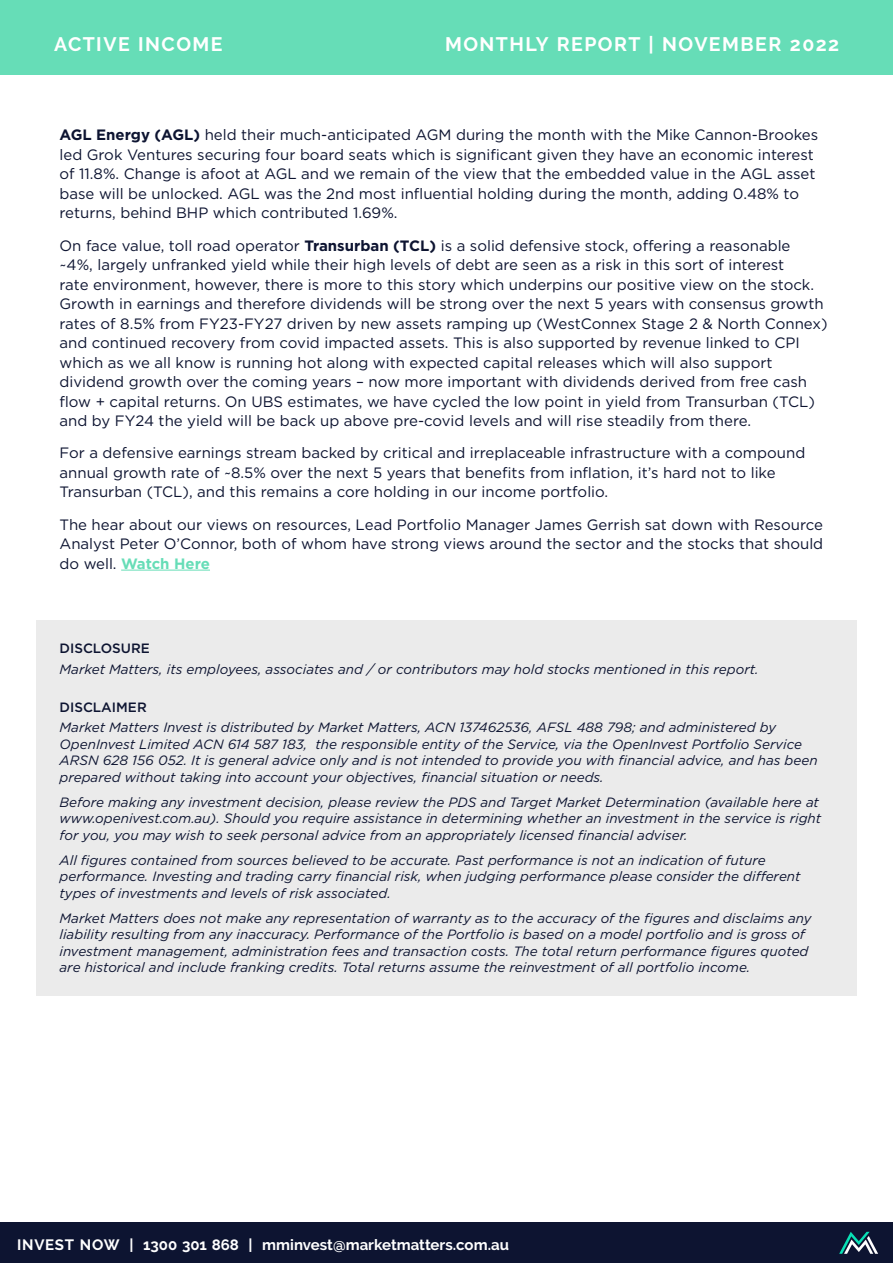
<style>
.page{position:relative;width:893px;height:1263px;background:#fff}
.page>*{position:absolute;margin:0;border:0;box-sizing:border-box;transform-origin:0 0}
.t1{font:700 19.5px "Raleway";letter-spacing:.075em;color:#fff}
.t2{font:15px/19.5px "Gotham";color:#0d1431}
.t3{font:700 15px "Raleway";color:#fff}
.t4{font:italic 13.5px/16.5px "Gotham";color:#0d1431}
.t5{font:500 13.5px "Gotham";color:#0d1431}
.s1{font-weight:700}
.s2{font-weight:700;color:#66ddb7}
</style>
<div class="page">
<div style="left:0;top:0;width:893px;height:74px;background:#66ddb7"></div>
<div style="left:0;top:1222px;width:893px;height:41px;background:#0d1431"></div>
<svg style="left:839px;top:1232px;width:39px;height:22px"></svg>
<hr style="left:121px;top:570px;width:89px;height:1px;background:#66ddb7">
<div style="left:36px;top:620px;width:821px;height:375px;background:#ebebeb"></div>
<h1 class="t1" style="left:54px;top:33px;width:170px">ACTIVE INCOME</h1>
<h1 class="t1" style="left:445px;top:33px;width:396px">MONTHLY REPORT | NOVEMBER 2022</h1>
<p class="t2" style="left:60px;top:125px;width:760px"><span class="s1">AGL Energy (AGL)</span> held their much-anticipated AGM during the month with the Mike Cannon-Brookes led Grok Ventures securing four board seats which is significant given they have an economic interest of 11.8%. Change is afoot at AGL and we remain of the view that the embedded value in the AGL asset base will be unlocked. AGL was the 2nd most influential holding during the month, adding 0.48% to returns, behind BHP which contributed 1.69%.</p>
<p class="t2" style="left:60px;top:235px;width:769px">On face value, toll road operator <span class="s1">Transurban (TCL)</span> is a solid defensive stock, offering a reasonable ~4%, largely unfranked yield while their high levels of debt are seen as a risk in this sort of interest<br>rate environment, however, there is more to this story which underpins our positive view on the stock.<br>Growth in earnings and therefore dividends will be strong over the next 5 years with consensus growth rates of 8.5% from FY23-FY27 driven by new assets ramping up (WestConnex Stage 2 &amp; North Connex) and continued recovery from covid impacted assets. This is also supported by revenue linked to CPI which as we all know is running hot along with expected capital releases which will also support dividend growth over the coming years – now more important with dividends derived from free cash flow + capital returns. On UBS estimates, we have cycled the low point in yield from Transurban (TCL) and by FY24 the yield will be back up above pre-covid levels and will rise steadily from there.</p>
<p class="t2" style="left:60px;top:443px;width:747px">For a defensive earnings stream backed by critical and irreplaceable infrastructure with a compound annual growth rate of ~8.5% over the next 5 years that benefits from inflation, it’s hard not to like<br>Transurban (TCL), and this remains a core holding in our income portfolio.</p>
<p class="t2" style="left:60px;top:514px;width:765px;text-align:justify">The hear about our views on resources, Lead Portfolio Manager James Gerrish sat down with Resource Analyst Peter O’Connor, both of whom have strong views around the sector and the stocks that should do well. <span class="s2">Watch Here</span></p>
<p class="t5" style="left:60px;top:640px;width:92px">DISCLOSURE</p>
<p class="t4" style="left:60px;top:661px;width:701px">Market Matters, its employees, associates and / or contributors may hold stocks mentioned in this report.</p>
<p class="t5" style="left:60px;top:698px;width:89px">DISCLAIMER</p>
<p class="t4" style="left:60px;top:719px;width:760px">Market Matters Invest is distributed by Market Matters, ACN 137462536, AFSL 488 798; and administered by OpenInvest Limited ACN 614 587 183, the responsible entity of the Service, via the OpenInvest Portfolio Service ARSN 628 156 052. It is general advice only and is not intended to provide you with financial advice, and has been prepared without taking into account your objectives, financial situation or needs.</p>
<p class="t4" style="left:60px;top:794px;width:763px">Before making any investment decision, please review the PDS and Target Market Determination (available here at www.openivest.com.au). Should you require assistance in determining whether an investment in the service is right for you, you may wish to seek personal advice from an appropriately licensed financial adviser.</p>
<p class="t4" style="left:60px;top:852px;width:743px">All figures contained from sources believed to be accurate. Past performance is not an indication of future performance. Investing and trading carry financial risk, when judging performance please consider the different types of investments and levels of risk associated.</p>
<p class="t4" style="left:60px;top:910px;width:754px">Market Matters does not make any representation of warranty as to the accuracy of the figures and disclaims any liability resulting from any inaccuracy. Performance of the Portfolio is based on a model portfolio and is gross of investment management, administration fees and transaction costs. The total return performance figures quoted are historical and include franking credits. Total returns assume the reinvestment of all portfolio income.</p>
<p class="t3" style="left:17px;top:1236px;width:493px">INVEST NOW | 1300 301 868 | mminvest@marketmatters.com.au</p>
</div>
